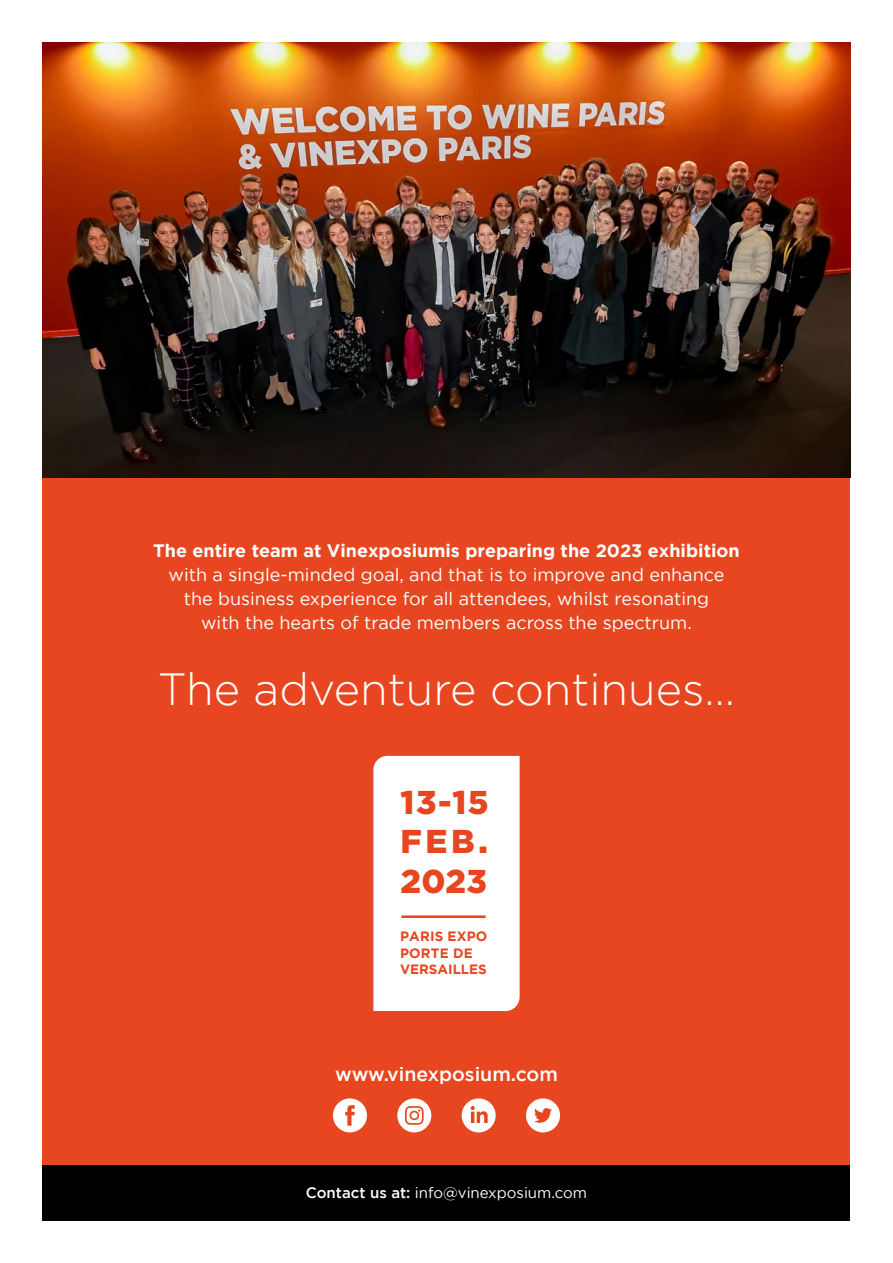
<style>
.page{position:relative;width:893px;height:1263px;background:#fff}
.page>*{position:absolute;margin:0;border:0;box-sizing:border-box;transform-origin:0 0}
.t1{font:300 45px "Gotham";color:#fff}
.t2{font:900 33px/39.6px "Gotham";letter-spacing:.05em;color:#e84620;text-align:justify}
.t3{font:500 19.5px "Gotham";color:#fff}
.t4{font:18px/24px "Gotham";color:#fff;text-align:center}
.t5{font:700 18px "Gotham";color:#fff}
.t6{font:15px "Gotham";color:#fff}
.t7{font:700 13.5px/16.2px "Gotham";letter-spacing:.01em;color:#e84620}
.s1{font-weight:500}
</style>
<div class="page">
<div style="left:43px;top:54px;width:807px;height:1166px;background:#e84620"></div>
<img style="left:43px;top:43px;width:807px;height:434px">
<div style="left:373px;top:756px;width:147px;height:255px;background:#fff"></div>
<hr style="left:401px;top:915px;width:85px;height:3px;background:#e84620">
<div style="left:43px;top:1165px;width:807px;height:55px;background:#000"></div>
<svg style="left:333px;top:1098px;width:34px;height:34px"></svg>
<svg style="left:397px;top:1098px;width:34px;height:34px"></svg>
<svg style="left:462px;top:1098px;width:34px;height:34px"></svg>
<svg style="left:526px;top:1098px;width:34px;height:34px"></svg>
<p class="t5" style="left:153px;top:541px;width:588px">The entire team at Vinexposiumis preparing the 2023 exhibition</p>
<p class="t4" style="left:169px;top:563px;width:557px">with a single-minded goal, and that is to improve and enhance the business experience for all attendees, whilst resonating with the hearts of trade members across the spectrum.</p>
<h1 class="t1" style="left:158px;top:664px;width:579px">The adventure continues…</h1>
<h2 class="t2" style="left:401px;top:781px;width:90px">13-15<br>FEB.<br>2023</h2>
<p class="t7" style="left:400px;top:928px;width:89px">PARIS EXPO<br>PORTE DE<br>VERSAILLES</p>
<p class="t3" style="left:335px;top:1063px;width:224px">www.vinexposium.com</p>
<p class="t6" style="left:306px;top:1184px;width:283px"><span class="s1">Contact us at:</span> info@vinexposium.com</p>
</div>
